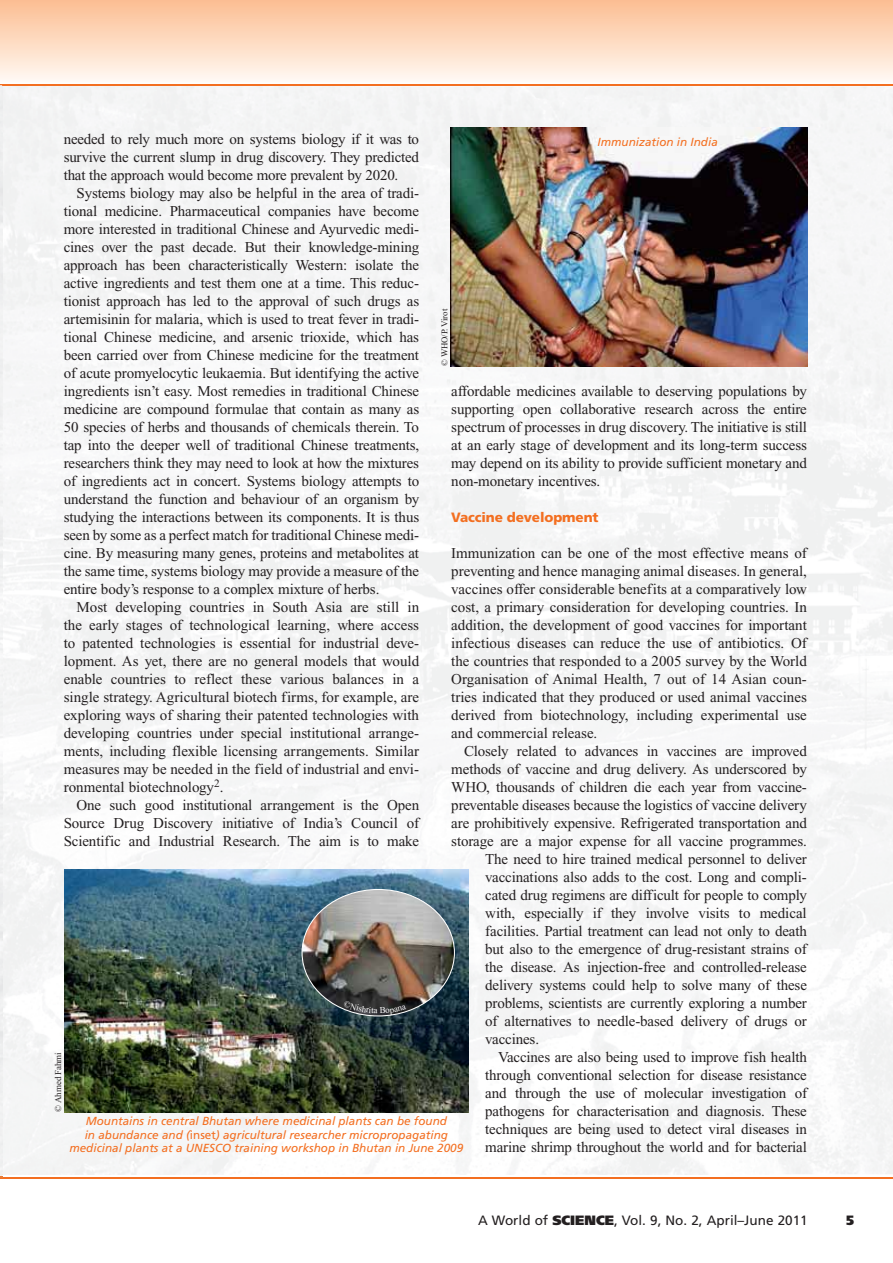
<style>
.page{position:relative;width:893px;height:1263px;background:#fff}
.page>*{position:absolute;margin:0;border:0;box-sizing:border-box;transform-origin:0 0}
.t1{font:15px/18px "Times New Roman";letter-spacing:-.01em;color:#231f20;text-align:justify}
.t2{font:13.5px "Frutiger";color:#231f20}
.t3{font:900 13.5px "Frutiger";letter-spacing:-.01em;color:#f36f21}
.t4{font:900 13.5px "Frutiger";color:#231f20}
.t5{font:italic 11.7px/13.5px "Frutiger";color:#f36f21;text-align:center}
.t6{font:9px "Times New Roman";letter-spacing:-.01em;color:#231f20}
.t7{font:8.85px "Times New Roman";letter-spacing:-.01em;color:#231f20}
.s1{font-style:normal}
.s2{font-weight:900}
</style>
<div class="page">
<div style="left:0;top:0;width:893px;height:83px;background:linear-gradient(to bottom,#fcbd91,#fffaf5)"></div>
<hr style="left:0;top:1177px;width:893px;height:1px;background:#f36f21">
<hr style="left:0;top:84px;width:893px;height:1px;background:#f36f21">
<div style="left:2px;top:86px;width:458px;height:1088px;background:#f6f6f7"></div>
<div style="left:460px;top:86px;width:433px;height:51px;background:#f5f6f6"></div>
<img style="left:460px;top:367px;width:318px;height:807px">
<hr style="left:0;top:85px;width:2px;height:1092px;background:#f0f1f1">
<img style="left:64px;top:870px;width:404px;height:243px">
<img style="left:302px;top:890px;width:152px;height:126px;border-radius:50%">
<img style="left:451px;top:128px;width:357px;height:239px">
<svg style="left:343px;top:1001px;width:63px;height:14px"></svg>
<p class="t1" style="left:64px;top:132px;width:357px">needed to rely much more on systems biology if it was to survive the current slump in drug discovery. They predicted that the approach would become more prevalent by 2020.</p>
<p class="t1" style="left:64px;top:186px;width:357px;text-indent:13px">Systems biology may also be helpful in the area of tradi&shy;tional medicine. Pharmaceutical companies have become more interested in traditional Chinese and Ayurvedic medi&shy;cines over the past decade. But their knowledge-mining approach has been characteristically Western: isolate the active ingredients and test them one at a time. This reduc&shy;tionist approach has led to the approval of such drugs as artemisinin for malaria, which is used to treat fever in tradi&shy;tional Chinese medicine, and arsenic trioxide, which has been carried over from Chinese medicine for the treatment of acute promyelocytic leukaemia. But identifying the active ingredients isn’t easy. Most remedies in traditional Chinese medicine are compound formulae that contain as many as 50 species of herbs and thousands of chemicals therein. To tap into the deeper well of traditional Chinese treatments, researchers think they may need to look at how the mixtures of ingredients act in concert. Systems biology attempts to understand the function and behaviour of an organism by studying the interactions between its components. It is thus seen by some as a perfect match for traditional Chinese medi&shy;cine. By measuring many genes, proteins and metabolites at the same time, systems biology may provide a measure of the entire body’s response to a complex mixture of herbs.</p>
<p class="t1" style="left:64px;top:599px;width:357px;text-indent:13px">Most developing countries in South Asia are still in the early stages of technological learning, where access to patented technologies is essential for industrial deve&shy;lopment. As yet, there are no general models that would enable countries to reflect these various balances in a single strategy. Agricultural biotech firms, for example, are exploring ways of sharing their patented technologies with developing countries under special institutional arrange&shy;ments, including flexible licensing arrangements. Similar measures may be needed in the field of industrial and envi&shy;ronmental biotechnology<sup>2</sup>.</p>
<p class="t1" style="left:64px;top:797px;width:357px;text-indent:13px">One such good institutional arrangement is the Open Source Drug Discovery initiative of India’s Council of Scientific and Industrial Research. The aim is to make</p>
<p class="t5" style="left:598px;top:137px;width:122px">Immunization in India</p>
<p class="t7" style="left:441px;top:366px;width:59px;rotate:-90deg">© WHO/P. Virot</p>
<p class="t1" style="left:451px;top:383px;width:357px">affordable medicines available to deserving populations by supporting open collaborative research across the entire spectrum of processes in drug discovery. The initiative is still at an early stage of development and its long-term success may depend on its ability to provide sufficient monetary and non-monetary incentives.</p>
<p class="t3" style="left:451px;top:512px;width:149px">Vaccine development</p>
<p class="t1" style="left:451px;top:545px;width:357px">Immunization can be one of the most effective means of preventing and hence managing animal diseases. In general, vaccines offer considerable benefits at a comparatively low cost, a primary consideration for developing countries. In addition, the development of good vaccines for important infectious diseases can reduce the use of antibiotics. Of the countries that responded to a 2005 survey by the World Organisation of Animal Health, 7 out of 14 Asian coun&shy;tries indicated that they produced or used animal vaccines derived from biotechnology, including experimental use and commercial release.</p>
<p class="t1" style="left:464px;top:743px;width:344px">Closely related to advances in vaccines are improved</p>
<p class="t1" style="left:451px;top:761px;width:357px">methods of vaccine and drug delivery. As underscored by</p>
<p class="t1" style="left:451px;top:779px;width:357px">WHO, thousands of children die each year from vaccine-</p>
<p class="t1" style="left:451px;top:797px;width:357px">preventable diseases because the logistics of vaccine delivery</p>
<p class="t1" style="left:451px;top:815px;width:357px">are prohibitively expensive. Refrigerated transportation and</p>
<p class="t1" style="left:451px;top:833px;width:357px">storage are a major expense for all vaccine programmes.</p>
<p class="t1" style="left:485px;top:851px;width:323px">The need to hire trained medical personnel to deliver</p>
<p class="t1" style="left:485px;top:869px;width:323px">vaccinations also adds to the cost. Long and compli-</p>
<p class="t1" style="left:485px;top:887px;width:323px">cated drug regimens are difficult for people to comply</p>
<p class="t1" style="left:485px;top:905px;width:323px">with, especially if they involve visits to medical</p>
<p class="t1" style="left:485px;top:923px;width:323px">facilities. Partial treatment can lead not only to death</p>
<p class="t1" style="left:485px;top:941px;width:323px">but also to the emergence of drug-resistant strains of</p>
<p class="t1" style="left:485px;top:959px;width:323px">the disease. As injection-free and controlled-release</p>
<p class="t1" style="left:485px;top:977px;width:323px">delivery systems could help to solve many of these</p>
<p class="t1" style="left:485px;top:995px;width:323px">problems, scientists are currently exploring a number</p>
<p class="t1" style="left:485px;top:1013px;width:323px">of alternatives to needle-based delivery of drugs or</p>
<p class="t1" style="left:485px;top:1031px;width:55px">vaccines.</p>
<p class="t1" style="left:498px;top:1049px;width:310px">Vaccines are also being used to improve fish health</p>
<p class="t1" style="left:485px;top:1067px;width:323px">through conventional selection for disease resistance</p>
<p class="t1" style="left:485px;top:1085px;width:323px">and through the use of molecular investigation of</p>
<p class="t1" style="left:485px;top:1103px;width:323px">pathogens for characterisation and diagnosis. These</p>
<p class="t1" style="left:485px;top:1121px;width:323px">techniques are being used to detect viral diseases in</p>
<p class="t1" style="left:485px;top:1139px;width:323px">marine shrimp throughout the world and for bacterial</p>
<p class="t6" style="left:55px;top:1112px;width:61px;rotate:-90deg">© Ahmed Fahmi</p>
<p class="t5" style="left:69px;top:1116px;width:395px">Mountains in central Bhutan where medicinal plants can be found<br>in abundance and (<span class="s1">inset</span>) agricultural researcher micropropagating medicinal plants at a UNESCO training workshop in Bhutan in June 2009</p>
<p class="t2" style="left:478px;top:1215px;width:331px">A World of <span class="s2">SCIENCE</span>, Vol. 9, No. 2, April–June 2011</p>
<p class="t4" style="left:846px;top:1215px;width:9px">5</p>
</div>
